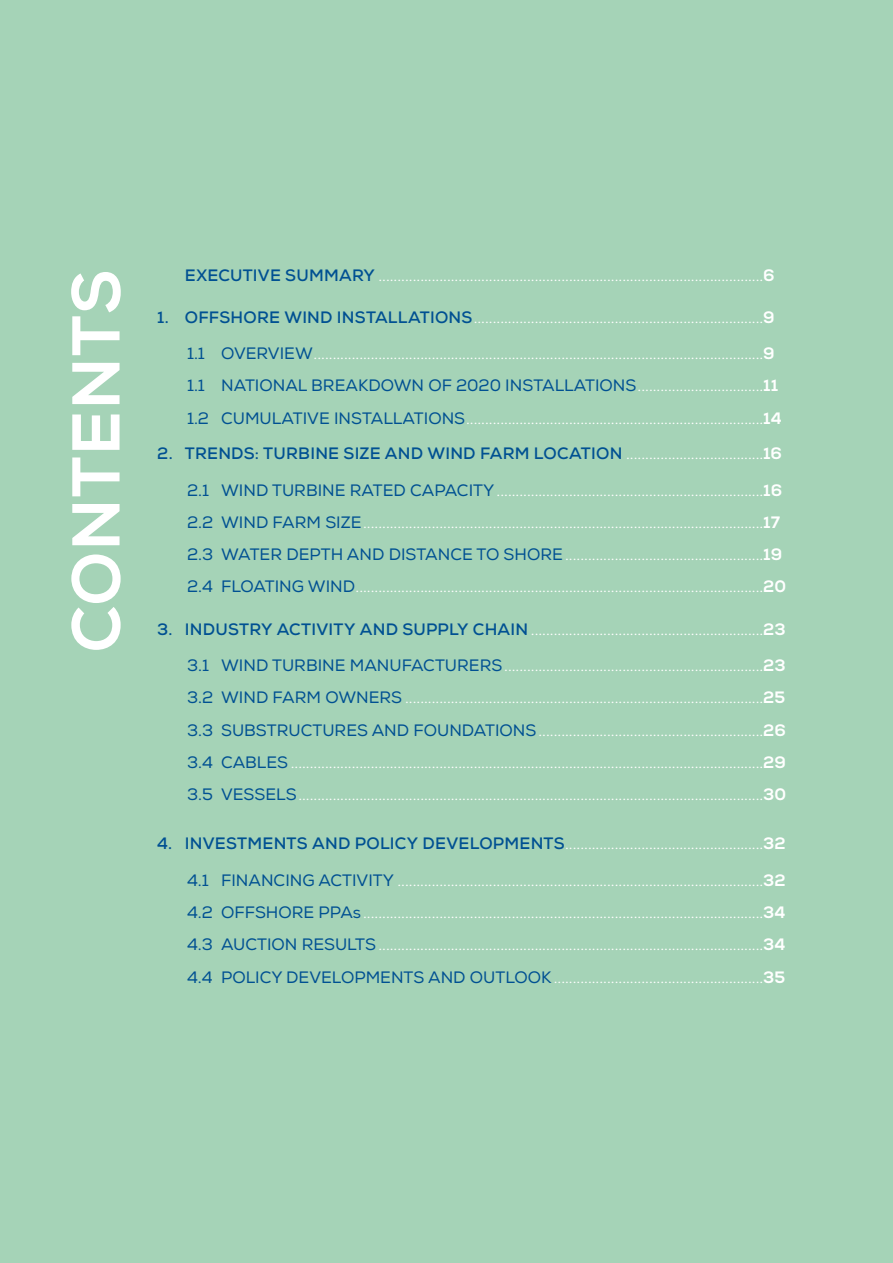
<style>
.page{position:relative;width:893px;height:1263px;background:#a5d3b7}
.page>*{position:absolute;margin:0;border:0;box-sizing:border-box;transform-origin:0 0}
.t1{font:67.5px "Nexa X Bold";letter-spacing:.015em;color:#fff}
.t2{font:16.5px/32.2px "Nexa";color:#fff}
.t3{font:700 16.5px "Nexa";letter-spacing:.015em;color:#005092}
.s1{font-weight:700;color:#005092}
.s2{font-family:"Nexa X Bold"}
.s3{color:#005092}
.s4{font-weight:400;color:#fff}
.s5{font-family:"Nexa X Bold";font-weight:400;color:#fff}
</style>
<div class="page">
<h1 class="t1" style="left:55px;top:653px;width:385px;rotate:-90deg">CONTENTS</h1>
<p class="t2" style="left:185px;top:259px;width:591px"><span class="s1">EXECUTIVE SUMMARY</span> .....................................................................................................<span class="s2">6</span></p>
<p class="t2" style="left:157px;top:301px;width:619px"><span class="s1">1. OFFSHORE WIND INSTALLATIONS</span>............................................................................<span class="s2">9</span></p>
<p class="t2" style="left:187px;top:337px;width:596px"><span class="s3">1.1 OVERVIEW</span>......................................................................................................................<span class="s2">9<br></span><span class="s3">1.1 NATIONAL BREAKDOWN OF 2020 INSTALLATIONS</span>.................................<span class="s2">11<br></span><span class="s3">1.2 CUMULATIVE INSTALLATIONS</span>..............................................................................<span class="s2">14</span></p>
<p class="t3" style="left:157px;top:443px;width:626px">2. TRENDS: TURBINE SIZE AND WIND FARM LOCATION <span class="s4">....................................</span><span class="s5">16</span></p>
<p class="t2" style="left:187px;top:474px;width:601px"><span class="s3">2.1 WIND TURBINE RATED CAPACITY</span>......................................................................<span class="s2">16<br></span><span class="s3">2.2 WIND FARM SIZE</span>.........................................................................................................<span class="s2">17<br></span><span class="s3">2.3 WATER DEPTH AND DISTANCE TO SHORE</span>....................................................<span class="s2">19<br></span><span class="s3">2.4 FLOATING WIND</span>...........................................................................................................<span class="s2">20</span></p>
<p class="t2" style="left:157px;top:613px;width:630px"><span class="s1">3. INDUSTRY ACTIVITY AND SUPPLY CHAIN</span> .............................................................<span class="s2">23</span></p>
<p class="t2" style="left:187px;top:649px;width:601px;text-align:justify"><span class="s3">3.1 WIND TURBINE MANUFACTURERS</span>....................................................................<span class="s2">23<br></span><span class="s3">3.2 WIND FARM OWNERS</span> ..............................................................................................<span class="s2">25<br></span><span class="s3">3.3 SUBSTRUCTURES AND FOUNDATIONS</span>...........................................................<span class="s2">26<br></span><span class="s3">3.4 CABLES</span> ............................................................................................................................<span class="s2">29<br></span><span class="s3">3.5 VESSELS</span>..........................................................................................................................<span class="s2">30</span></p>
<p class="t2" style="left:157px;top:827px;width:630px"><span class="s1">4. INVESTMENTS AND POLICY DEVELOPMENTS</span>....................................................<span class="s2">32</span></p>
<p class="t2" style="left:187px;top:864px;width:600px;text-align:justify"><span class="s3">4.1 FINANCING ACTIVITY</span> ................................................................................................<span class="s2">32<br></span><span class="s3">4.2 OFFSHORE PPAs</span>.........................................................................................................<span class="s2">34<br></span><span class="s3">4.3 AUCTION RESULTS</span>.....................................................................................................<span class="s2">34<br></span><span class="s3">4.4 POLICY DEVELOPMENTS AND OUTLOOK</span>.......................................................<span class="s2">35</span></p>
</div>
